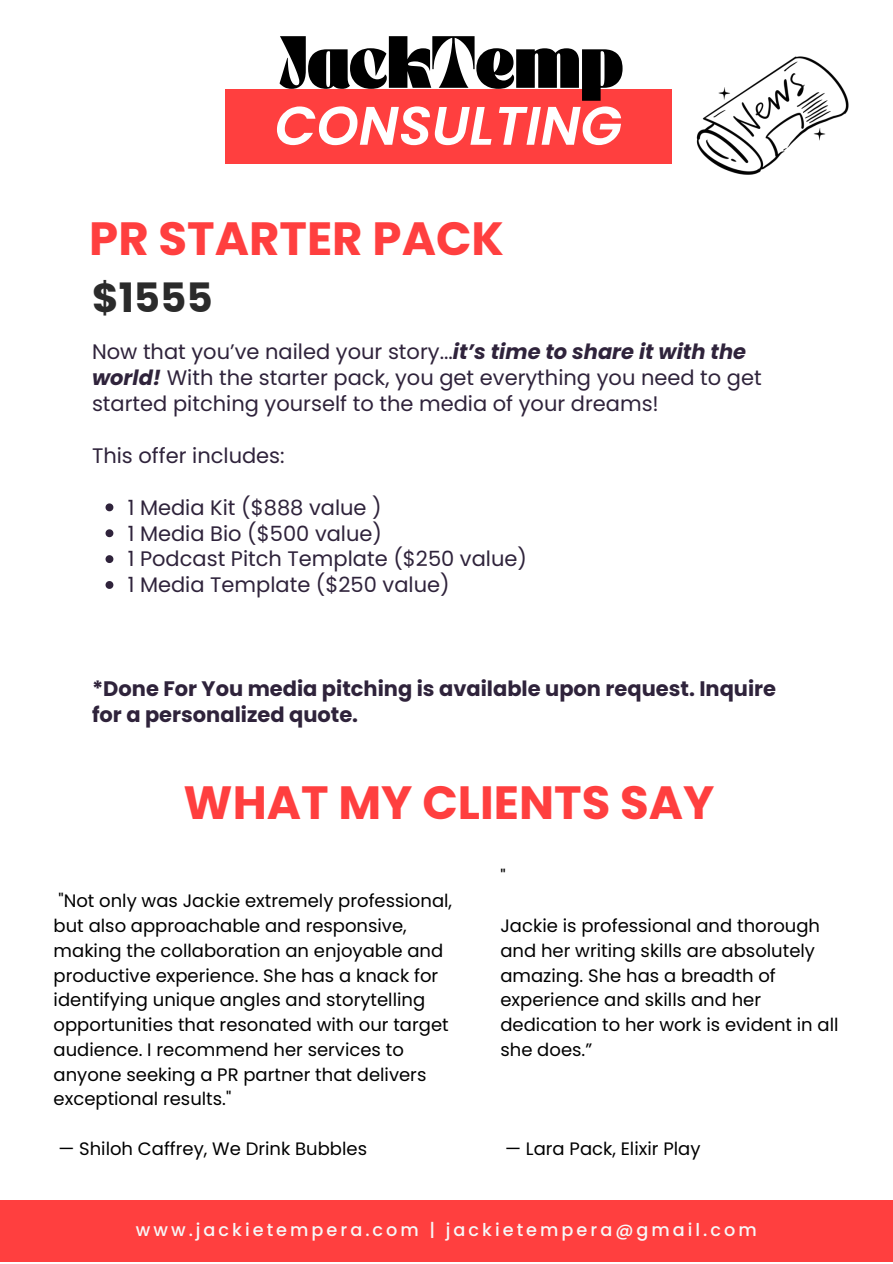
<style>
.page{position:relative;width:893px;height:1264px;background:#fff}
.page>*{position:absolute;margin:0;border:0;box-sizing:border-box;transform-origin:0 0}
.t1{font:italic 600 54.15px "Poppins";color:#fff}
.t2{font:700 51.6px "TANBUSTER";color:#000}
.t3{font:700 46.65px "Poppins";color:#ff3f3f}
.t4{font:700 40.5px "Poppins";color:#2b2b2b}
.t5{font:21px/25.8px "Poppins";color:#2f233b}
.t6{font:700 21px/25.8px "Poppins";color:#2f233b}
.t7{font:18px/24.8px "Poppins";color:#000}
.t8{font:500 17.7px "Poppins";letter-spacing:.17em;color:#f7f7f7}
.s1{font-weight:700;font-style:italic}
</style>
<div class="page">
<div style="left:226px;top:89px;width:446px;height:74px;background:#ff3f3f"></div>
<div style="left:0;top:1200px;width:892px;height:62px;background:#ff3f3f"></div>
<svg style="left:105px;top:503px;width:8px;height:8px"></svg>
<svg style="left:105px;top:529px;width:8px;height:8px"></svg>
<svg style="left:105px;top:555px;width:8px;height:8px"></svg>
<svg style="left:105px;top:581px;width:8px;height:8px"></svg>
<img style="left:696px;top:56px;width:153px;height:119px">
<p class="t2" style="left:279px;top:34px;width:345px">JackTemp</p>
<p class="t1" style="left:275px;top:88px;width:349px">CONSULTING</p>
<p class="t3" style="left:89px;top:206px;width:416px">PR STARTER PACK</p>
<p class="t4" style="left:92px;top:270px;width:122px">$1555</p>
<p class="t5" style="left:92px;top:339px;width:671px">Now that you’ve nailed your story...<span class="s1">it’s time to share it with the world!</span> With the starter pack, you get everything you need to get started pitching yourself to the media of your dreams!</p>
<p class="t5" style="left:92px;top:442px;width:194px">This offer includes:</p>
<p class="t5" style="left:128px;top:494px;width:255px">1 Media Kit ($888 value )</p>
<p class="t5" style="left:128px;top:520px;width:256px">1 Media Bio ($500 value)</p>
<p class="t5" style="left:128px;top:546px;width:401px">1 Podcast Pitch Template ($250 value)</p>
<p class="t5" style="left:128px;top:572px;width:323px">1 Media Template ($250 value)</p>
<p class="t6" style="left:92px;top:675px;width:685px">*Done For You media pitching is available upon request. Inquire for a personalized quote.</p>
<p class="t3" style="left:184px;top:769px;width:532px">WHAT MY CLIENTS SAY</p>
<p class="t7" style="left:54px;top:888px;width:400px">"Not only was Jackie extremely professional, but also approachable and responsive, making the collaboration an enjoyable and productive experience. She has a knack for identifying unique angles and storytelling opportunities that resonated with our target audience. I recommend her services to anyone seeking a PR partner that delivers exceptional results."</p>
<p class="t7" style="left:58px;top:1136px;width:310px">— Shiloh Caffrey, We Drink Bubbles</p>
<p class="t7" style="left:500px;top:864px;width:7px">"</p>
<p class="t7" style="left:500px;top:913px;width:340px">Jackie is professional and thorough and her writing skills are absolutely amazing. She has a breadth of experience and skills and her dedication to her work is evident in all she does.”</p>
<p class="t7" style="left:505px;top:1136px;width:197px">— Lara Pack, Elixir Play</p>
<p class="t8" style="left:136px;top:1217px;width:622px">www.jackietempera.com | jackietempera@gmail.com</p>
</div>
